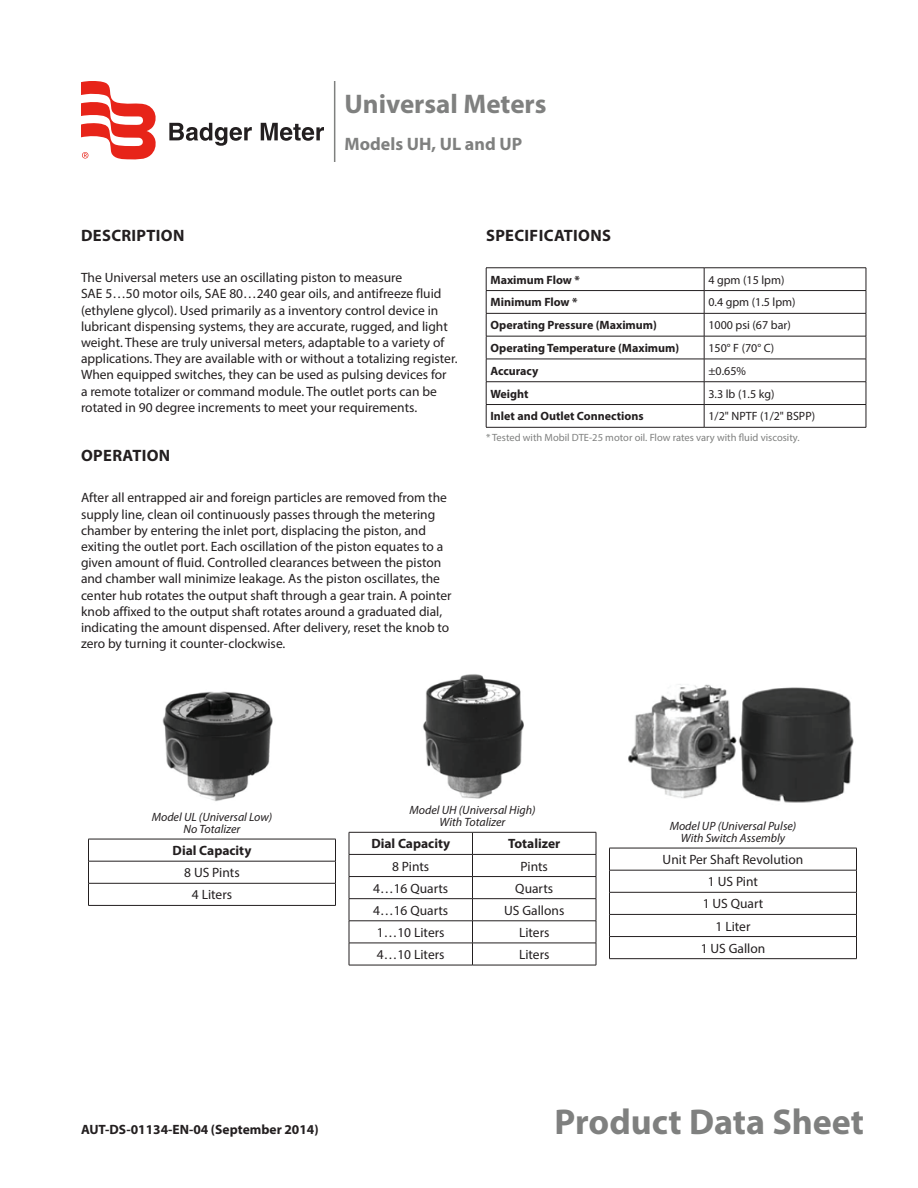
<style>
.page{position:relative;width:918px;height:1188px;background:#fff}
.page>*{position:absolute;margin:0;border:0;box-sizing:border-box;transform-origin:0 0}
.Cover_DocType{font:700 36px "Myriad Pro";color:#7f807f}
.Cover_ProdName_1st_L{font:700 27px "Myriad Pro";color:#7f807f}
.Cover_ProdName_2nd_L{font:700 18px "Myriad Pro";color:#7f807f}
.Heading_1{font:700 16.5px "Myriad Pro";letter-spacing:.02em;color:#231f20}
.Body{font:13.5px/16.2px "Myriad Pro";color:#231f20}
.Cover_Footer_Left_1s{font:700 13.5px "Myriad Pro";color:#231f20}
.Body-2{font:700 13.5px "Myriad Pro";color:#231f20}
.Body-3{font:700 12px "Myriad Pro";color:#231f20}
.Graphic{font:italic 12px/12px "Myriad Pro";color:#231f20;text-align:center}
.Body-4{font:12px "Myriad Pro";color:#231f20}
.CopyrightText{font:10.5px "Myriad Pro";color:#7f807f}
</style>
<div class="page">
<hr style="left:334px;top:81px;width:1px;height:81px;background:#7f807f">
<svg style="left:169px;top:123px;width:83px;height:23px"></svg>
<svg style="left:261px;top:123px;width:63px;height:18px"></svg>
<svg style="left:81px;top:81px;width:75px;height:79px"></svg>
<img style="left:162px;top:691px;width:111px;height:110px">
<hr style="left:88px;top:839px;width:248px;height:1px;background:#231f20">
<hr style="left:88px;top:861px;width:248px;height:1px;background:#231f20">
<hr style="left:88px;top:883px;width:248px;height:1px;background:#231f20">
<svg style="left:88px;top:839px;width:1px;height:66px"></svg>
<svg style="left:335px;top:839px;width:1px;height:66px"></svg>
<hr style="left:88px;top:905px;width:248px;height:1px;background:#231f20">
<img style="left:423px;top:674px;width:101px;height:125px">
<hr style="left:349px;top:832px;width:123px;height:1px;background:#231f20">
<hr style="left:472px;top:832px;width:124px;height:1px;background:#231f20">
<hr style="left:349px;top:854px;width:123px;height:1px;background:#231f20">
<hr style="left:472px;top:854px;width:124px;height:1px;background:#231f20">
<hr style="left:349px;top:876px;width:123px;height:1px;background:#231f20">
<hr style="left:472px;top:876px;width:124px;height:1px;background:#231f20">
<hr style="left:349px;top:898px;width:123px;height:1px;background:#231f20">
<hr style="left:472px;top:898px;width:124px;height:1px;background:#231f20">
<hr style="left:349px;top:921px;width:123px;height:1px;background:#231f20">
<hr style="left:472px;top:921px;width:124px;height:1px;background:#231f20">
<hr style="left:349px;top:943px;width:123px;height:1px;background:#231f20">
<svg style="left:349px;top:832px;width:1px;height:133px"></svg>
<hr style="left:472px;top:943px;width:124px;height:1px;background:#231f20">
<svg style="left:472px;top:832px;width:1px;height:133px"></svg>
<svg style="left:596px;top:832px;width:1px;height:133px"></svg>
<hr style="left:349px;top:965px;width:123px;height:1px;background:#231f20">
<hr style="left:472px;top:965px;width:124px;height:1px;background:#231f20">
<img style="left:628px;top:684px;width:226px;height:119px">
<hr style="left:609px;top:848px;width:248px;height:1px;background:#231f20">
<hr style="left:609px;top:870px;width:248px;height:1px;background:#231f20">
<hr style="left:609px;top:892px;width:248px;height:1px;background:#231f20">
<hr style="left:609px;top:914px;width:248px;height:1px;background:#231f20">
<hr style="left:609px;top:936px;width:248px;height:1px;background:#231f20">
<svg style="left:609px;top:848px;width:1px;height:110px"></svg>
<svg style="left:856px;top:848px;width:1px;height:110px"></svg>
<hr style="left:609px;top:958px;width:248px;height:1px;background:#231f20">
<hr style="left:486px;top:268px;width:218px;height:1px;background:#231f20">
<hr style="left:704px;top:268px;width:162px;height:1px;background:#231f20">
<hr style="left:486px;top:290px;width:218px;height:1px;background:#231f20">
<hr style="left:704px;top:290px;width:162px;height:1px;background:#231f20">
<hr style="left:486px;top:313px;width:218px;height:1px;background:#231f20">
<hr style="left:704px;top:313px;width:162px;height:1px;background:#231f20">
<hr style="left:486px;top:336px;width:218px;height:1px;background:#231f20">
<hr style="left:704px;top:336px;width:162px;height:1px;background:#231f20">
<hr style="left:486px;top:404px;width:218px;height:1px;background:#231f20">
<hr style="left:704px;top:404px;width:162px;height:1px;background:#231f20">
<hr style="left:486px;top:427px;width:218px;height:1px;background:#231f20">
<hr style="left:704px;top:427px;width:162px;height:1px;background:#231f20">
<hr style="left:704px;top:359px;width:162px;height:1px;background:#231f20">
<svg style="left:866px;top:268px;width:1px;height:159px"></svg>
<hr style="left:704px;top:381px;width:162px;height:1px;background:#231f20">
<hr style="left:486px;top:359px;width:218px;height:1px;background:#231f20">
<svg style="left:486px;top:268px;width:1px;height:159px"></svg>
<svg style="left:704px;top:268px;width:1px;height:159px"></svg>
<hr style="left:486px;top:381px;width:218px;height:1px;background:#231f20">
<p class="Cover_ProdName_1st_L" style="left:345px;top:86px;width:204px">Universal Meters</p>
<p class="Cover_ProdName_2nd_L" style="left:345px;top:132px;width:179px">Models UH, UL and UP</p>
<p class="Heading_1" style="left:81px;top:225px;width:105px">DESCRIPTION</p>
<p class="Body" style="left:81px;top:269px;width:378px">The Universal meters use an oscillating piston to measure<br>SAE 5…50 motor oils, SAE 80…240 gear oils, and antifreeze fluid (ethylene glycol). Used primarily as a inventory control device in lubricant dispensing systems, they are accurate, rugged, and light weight. These are truly universal meters, adaptable to a variety of applications. They are available with or without a totalizing register.<br>When equipped switches, they can be used as pulsing devices for<br>a remote totalizer or command module. The outlet ports can be rotated in 90 degree increments to meet your requirements.</p>
<p class="Heading_1" style="left:81px;top:445px;width:91px">OPERATION</p>
<p class="Body" style="left:81px;top:489px;width:372px">After all entrapped air and foreign particles are removed from the supply line, clean oil continuously passes through the metering chamber by entering the inlet port, displacing the piston, and exiting the outlet port. Each oscillation of the piston equates to a given amount of fluid. Controlled clearances between the piston and chamber wall minimize leakage. As the piston oscillates, the center hub rotates the output shaft through a gear train. A pointer knob affixed to the output shaft rotates around a graduated dial, indicating the amount dispensed. After delivery, reset the knob to zero by turning it counter-clockwise.</p>
<p class="Heading_1" style="left:486px;top:225px;width:126px">SPECIFICATIONS</p>
<p class="Body-3" style="left:491px;top:272px;width:91px">Maximum Flow *</p>
<p class="Body-4" style="left:708px;top:272px;width:78px">4 gpm (15 lpm)</p>
<p class="Body-3" style="left:491px;top:295px;width:89px">Minimum Flow *</p>
<p class="Body-4" style="left:708px;top:295px;width:89px">0.4 gpm (1.5 lpm)</p>
<p class="Body-3" style="left:491px;top:317px;width:168px">Operating Pressure (Maximum)</p>
<p class="Body-4" style="left:708px;top:318px;width:84px">1000 psi (67 bar)</p>
<p class="Body-3" style="left:491px;top:340px;width:190px">Operating Temperature (Maximum)</p>
<p class="Body-4" style="left:708px;top:341px;width:67px">150° F (70° C)</p>
<p class="Body-3" style="left:491px;top:363px;width:50px">Accuracy</p>
<p class="Body-4" style="left:708px;top:363px;width:39px">±0.65%</p>
<p class="Body-3" style="left:491px;top:386px;width:40px">Weight</p>
<p class="Body-4" style="left:708px;top:386px;width:68px">3.3 lb (1.5 kg)</p>
<p class="Body-3" style="left:491px;top:409px;width:155px">Inlet and Outlet Connections</p>
<p class="Body-4" style="left:708px;top:409px;width:108px">1/2" NPTF (1/2" BSPP)</p>
<p class="CopyrightText" style="left:486px;top:431px;width:315px">* Tested with Mobil DTE-25 motor oil. Flow rates vary with fluid viscosity.</p>
<p class="Graphic" style="left:152px;top:811px;width:122px">Model UL (Universal Low)<br>No Totalizer</p>
<p class="Body-2" style="left:173px;top:842px;width:80px">Dial Capacity</p>
<p class="Body" style="left:184px;top:864px;width:57px">8 US Pints</p>
<p class="Body" style="left:192px;top:887px;width:42px">4 Liters</p>
<p class="Graphic" style="left:409px;top:804px;width:128px">Model UH (Universal High)<br>With Totalizer</p>
<p class="Body-2" style="left:371px;top:835px;width:80px">Dial Capacity</p>
<p class="Body-2" style="left:508px;top:835px;width:54px">Totalizer</p>
<p class="Body" style="left:392px;top:858px;width:39px">8 Pints</p>
<p class="Body" style="left:521px;top:858px;width:29px">Pints</p>
<p class="Body" style="left:373px;top:880px;width:76px">4…16 Quarts</p>
<p class="Body" style="left:515px;top:880px;width:39px">Quarts</p>
<p class="Body" style="left:373px;top:902px;width:76px">4…16 Quarts</p>
<p class="Body" style="left:504px;top:902px;width:62px">US Gallons</p>
<p class="Body" style="left:377px;top:924px;width:69px">1…10 Liters</p>
<p class="Body" style="left:519px;top:924px;width:32px">Liters</p>
<p class="Body" style="left:377px;top:946px;width:69px">4…10 Liters</p>
<p class="Body" style="left:519px;top:946px;width:32px">Liters</p>
<p class="Graphic" style="left:670px;top:820px;width:128px">Model UP (Universal Pulse)<br>With Switch Assembly</p>
<p class="Body" style="left:663px;top:851px;width:142px">Unit Per Shaft Revolution</p>
<p class="Body" style="left:708px;top:873px;width:52px">1 US Pint</p>
<p class="Body" style="left:703px;top:896px;width:62px">1 US Quart</p>
<p class="Body" style="left:716px;top:918px;width:36px">1 Liter</p>
<p class="Body" style="left:701px;top:940px;width:66px">1 US Gallon</p>
<p class="Cover_Footer_Left_1s" style="left:81px;top:1121px;width:239px">AUT-DS-01134-EN-04 (September 2014)</p>
<p class="Cover_DocType" style="left:555px;top:1098px;width:311px">Product Data Sheet</p>
</div>
